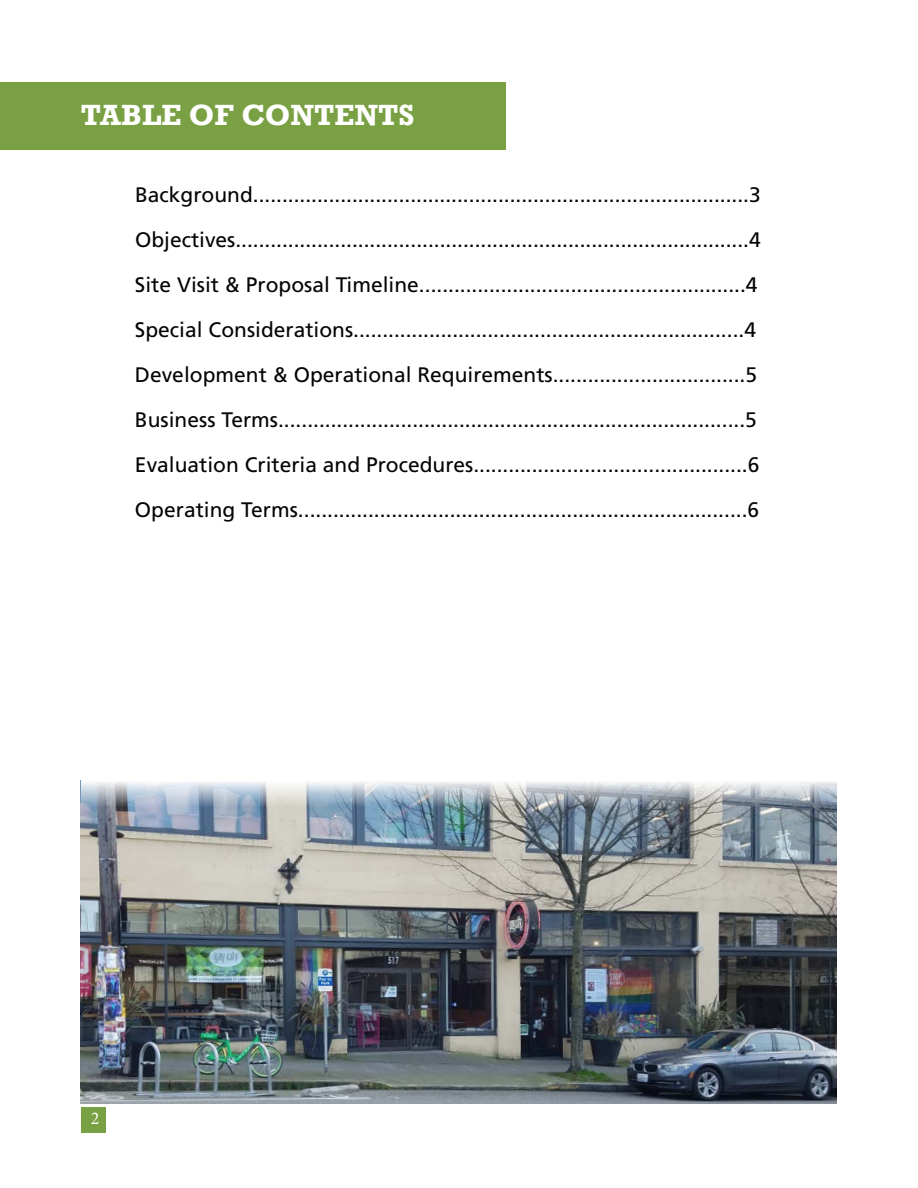
<style>
.page{position:relative;width:918px;height:1188px;background:#fff}
.page>*{position:absolute;margin:0;border:0;box-sizing:border-box;transform-origin:0 0}
.t1{font:700 30px "Rockwell";color:#fff}
.Paragraph_Style_1{font:21px/45px "Frutiger LT Std";color:#040503}
.t2{font:18px "Minion Pro";color:#fff}
</style>
<div class="page">
<div style="left:81px;top:1107px;width:24px;height:26px;background:#79a042"></div>
<div style="left:0;top:82px;width:505px;height:68px;background:#79a042"></div>
<img style="left:81px;top:874px;width:756px;height:230px">
<img style="left:81px;top:782px;width:756px;height:92px">
<p class="t1" style="left:81px;top:97px;width:335px">TABLE OF CONTENTS</p>
<p class="Paragraph_Style_1" style="left:135px;top:172px;width:627px">Background.....................................................................................3</p>
<p class="Paragraph_Style_1" style="left:135px;top:217px;width:627px">Objectives........................................................................................4</p>
<p class="Paragraph_Style_1" style="left:135px;top:262px;width:624px">Site Visit &amp; Proposal Timeline........................................................4</p>
<p class="Paragraph_Style_1" style="left:135px;top:307px;width:623px">Special Considerations...................................................................4</p>
<p class="Paragraph_Style_1" style="left:135px;top:352px;width:624px">Development &amp; Operational Requirements.................................5</p>
<p class="Paragraph_Style_1" style="left:135px;top:397px;width:626px">Business Terms................................................................................5<br>Evaluation Criteria and Procedures...............................................6</p>
<p class="Paragraph_Style_1" style="left:135px;top:487px;width:626px">Operating Terms.............................................................................6</p>
<p class="t2" style="left:91px;top:1106px;width:10px">2</p>
</div>
